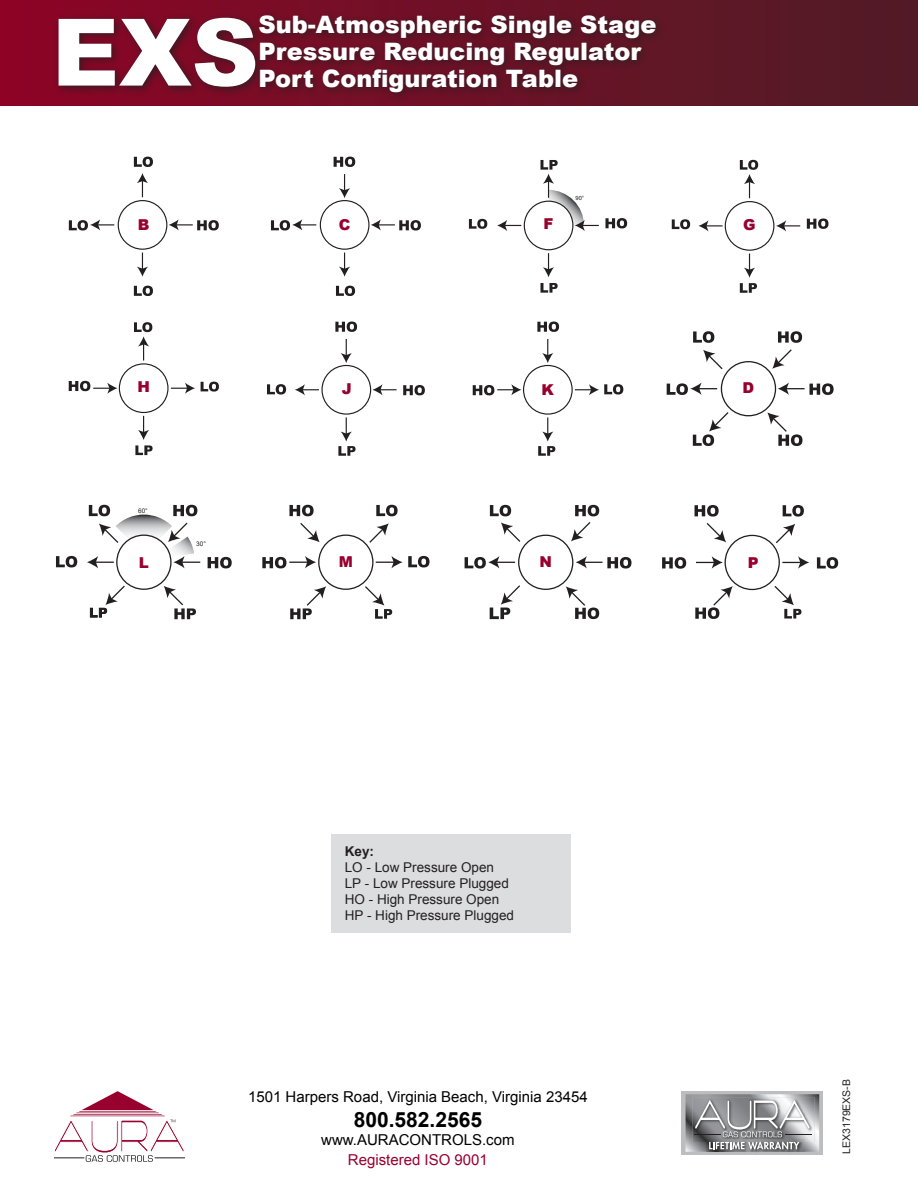
<style>
.page{position:relative;width:918px;height:1188px;background:#fff}
.page>*{position:absolute;margin:0;border:0;box-sizing:border-box;transform-origin:0 0}
.t1{font:900 93.15px "Arial";color:#fff}
.t2{font:900 24px "Arial";color:#fff}
.t3{font:700 21px "Arial";color:#000}
.t4{font:15px "Arial";color:#000}
.t5{font:15px "Arial";color:#98012d}
.t6{font:900 15px "Arial";color:#98012d}
.t7{font:13.5px "Arial";color:#231f20}
.t8{font:700 13.5px "Arial";color:#231f20}
.t9{font:10.5px "Arial";color:#231f20}
.t10{font:6.45px "Arial";color:#231f20}
.t11{font:5.7px "Arial";color:#231f20}
</style>
<div class="page">
<div style="left:0;top:0;width:918px;height:106px;background:linear-gradient(to right,#8d0426,#501c26)"></div>
<hr style="left:155px;top:1158px;width:30px;height:1px;background:#231f20">
<svg style="left:54px;top:1091px;width:130px;height:71px"></svg>
<div style="left:682px;top:1091px;width:141px;height:64px;background:#bcbdc0"></div>
<svg style="left:686px;top:1094px;width:133px;height:58px;background:#9c9da0"></svg>
<div style="left:53px;top:12px;width:213px;height:85px;background:#231f20;opacity:.75"></div>
<div style="left:255px;top:10px;width:411px;height:93px;background:#231f20;opacity:.75"></div>
<div style="left:331px;top:834px;width:239px;height:99px;background:#dcdddf"></div>
<svg style="left:497px;top:220px;width:24px;height:11px"></svg>
<div style="left:524px;top:201px;width:49px;height:49px;border:1px solid #231f20;border-radius:50%"></div>
<svg style="left:543px;top:253px;width:11px;height:24px"></svg>
<svg style="left:605px;top:218px;width:22px;height:10px"></svg>
<svg style="left:469px;top:219px;width:18px;height:10px"></svg>
<svg style="left:541px;top:160px;width:58px;height:71px"></svg>
<svg style="left:541px;top:283px;width:17px;height:10px"></svg>
<svg style="left:537px;top:322px;width:22px;height:10px"></svg>
<div style="left:523px;top:365px;width:50px;height:50px;border:1px solid #231f20;border-radius:50%"></div>
<svg style="left:542px;top:339px;width:11px;height:24px"></svg>
<svg style="left:575px;top:384px;width:48px;height:11px"></svg>
<svg style="left:473px;top:384px;width:48px;height:11px"></svg>
<svg style="left:538px;top:417px;width:17px;height:39px"></svg>
<svg style="left:490px;top:585px;width:30px;height:34px"></svg>
<svg style="left:501px;top:522px;width:20px;height:20px"></svg>
<svg style="left:465px;top:556px;width:50px;height:13px"></svg>
<svg style="left:576px;top:556px;width:56px;height:13px"></svg>
<svg style="left:571px;top:505px;width:28px;height:36px"></svg>
<svg style="left:566px;top:586px;width:33px;height:33px"></svg>
<div style="left:518px;top:535px;width:55px;height:55px;border:1px solid #231f20;border-radius:50%"></div>
<svg style="left:490px;top:505px;width:21px;height:11px"></svg>
<svg style="left:667px;top:383px;width:50px;height:12px"></svg>
<svg style="left:778px;top:383px;width:56px;height:12px"></svg>
<svg style="left:767px;top:412px;width:36px;height:34px"></svg>
<svg style="left:693px;top:412px;width:36px;height:34px"></svg>
<svg style="left:703px;top:350px;width:20px;height:20px"></svg>
<svg style="left:772px;top:331px;width:30px;height:38px"></svg>
<div style="left:721px;top:361px;width:55px;height:55px;border:1px solid #231f20;border-radius:50%"></div>
<svg style="left:693px;top:331px;width:21px;height:12px"></svg>
<svg style="left:776px;top:220px;width:24px;height:11px"></svg>
<svg style="left:699px;top:220px;width:24px;height:11px"></svg>
<svg style="left:807px;top:219px;width:21px;height:10px"></svg>
<div style="left:725px;top:201px;width:49px;height:50px;border:1px solid #231f20;border-radius:50%"></div>
<svg style="left:740px;top:254px;width:17px;height:39px"></svg>
<svg style="left:672px;top:219px;width:18px;height:10px"></svg>
<svg style="left:740px;top:160px;width:18px;height:38px"></svg>
<svg style="left:775px;top:524px;width:20px;height:20px"></svg>
<svg style="left:774px;top:586px;width:27px;height:33px"></svg>
<svg style="left:696px;top:556px;width:27px;height:13px"></svg>
<svg style="left:782px;top:556px;width:27px;height:13px"></svg>
<svg style="left:817px;top:557px;width:21px;height:12px"></svg>
<svg style="left:662px;top:557px;width:24px;height:12px"></svg>
<svg style="left:695px;top:586px;width:38px;height:33px"></svg>
<svg style="left:695px;top:505px;width:31px;height:37px"></svg>
<div style="left:725px;top:535px;width:55px;height:55px;border:1px solid #231f20;border-radius:50%"></div>
<svg style="left:783px;top:505px;width:21px;height:12px"></svg>
<svg style="left:365px;top:586px;width:27px;height:33px"></svg>
<svg style="left:369px;top:523px;width:20px;height:20px"></svg>
<svg style="left:376px;top:556px;width:54px;height:12px"></svg>
<svg style="left:262px;top:556px;width:54px;height:12px"></svg>
<svg style="left:289px;top:505px;width:31px;height:37px"></svg>
<div style="left:318px;top:535px;width:56px;height:55px;border:1px solid #231f20;border-radius:50%"></div>
<svg style="left:376px;top:505px;width:22px;height:11px"></svg>
<svg style="left:290px;top:586px;width:36px;height:33px"></svg>
<svg style="left:335px;top:322px;width:22px;height:10px"></svg>
<svg style="left:373px;top:384px;width:24px;height:11px"></svg>
<svg style="left:295px;top:384px;width:24px;height:11px"></svg>
<div style="left:321px;top:365px;width:50px;height:50px;border:1px solid #231f20;border-radius:50%"></div>
<svg style="left:341px;top:339px;width:11px;height:24px"></svg>
<svg style="left:267px;top:384px;width:19px;height:11px"></svg>
<svg style="left:403px;top:385px;width:22px;height:10px"></svg>
<svg style="left:338px;top:417px;width:18px;height:39px"></svg>
<div style="left:320px;top:200px;width:50px;height:50px;border:1px solid #231f20;border-radius:50%"></div>
<svg style="left:339px;top:253px;width:11px;height:24px"></svg>
<svg style="left:339px;top:174px;width:11px;height:24px"></svg>
<svg style="left:271px;top:219px;width:45px;height:12px"></svg>
<svg style="left:371px;top:219px;width:50px;height:12px"></svg>
<svg style="left:336px;top:286px;width:19px;height:10px"></svg>
<svg style="left:334px;top:157px;width:21px;height:10px"></svg>
<svg style="left:90px;top:585px;width:35px;height:32px"></svg>
<svg style="left:56px;top:556px;width:21px;height:11px"></svg>
<svg style="left:208px;top:557px;width:24px;height:11px"></svg>
<svg style="left:87px;top:505px;width:113px;height:63px"></svg>
<svg style="left:164px;top:586px;width:32px;height:33px"></svg>
<div style="left:118px;top:200px;width:49px;height:50px;border:1px solid #231f20;border-radius:50%"></div>
<svg style="left:137px;top:253px;width:11px;height:24px"></svg>
<svg style="left:137px;top:173px;width:11px;height:24px"></svg>
<svg style="left:69px;top:219px;width:45px;height:12px"></svg>
<svg style="left:169px;top:219px;width:50px;height:12px"></svg>
<svg style="left:134px;top:157px;width:19px;height:10px"></svg>
<svg style="left:134px;top:286px;width:19px;height:10px"></svg>
<svg style="left:171px;top:383px;width:24px;height:11px"></svg>
<svg style="left:69px;top:381px;width:48px;height:13px"></svg>
<div style="left:119px;top:363px;width:50px;height:50px;border:1px solid #231f20;border-radius:50%"></div>
<svg style="left:135px;top:416px;width:18px;height:39px"></svg>
<svg style="left:201px;top:382px;width:18px;height:10px"></svg>
<svg style="left:134px;top:322px;width:18px;height:39px"></svg>
<p class="t1" style="left:52px;top:-15px;width:208px">EXS</p>
<p class="t2" style="left:259px;top:7px;width:399px">Sub-Atmospheric Single Stage</p>
<p class="t2" style="left:259px;top:34px;width:384px">Pressure Reducing Regulator</p>
<p class="t2" style="left:259px;top:61px;width:321px">Port Configuration Table</p>
<p class="t11" style="left:576px;top:194px;width:10px">90°</p>
<p class="t6" style="left:138px;top:213px;width:13px">B</p>
<p class="t6" style="left:339px;top:213px;width:13px">C</p>
<p class="t6" style="left:544px;top:213px;width:12px">F</p>
<p class="t6" style="left:743px;top:214px;width:14px">G</p>
<p class="t6" style="left:137px;top:376px;width:14px">H</p>
<p class="t6" style="left:342px;top:378px;width:12px">J</p>
<p class="t6" style="left:542px;top:378px;width:14px">K</p>
<p class="t6" style="left:743px;top:377px;width:13px">D</p>
<p class="t10" style="left:138px;top:506px;width:11px">60°</p>
<p class="t10" style="left:196px;top:540px;width:11px">30°</p>
<p class="t6" style="left:139px;top:552px;width:12px">L</p>
<p class="t6" style="left:540px;top:551px;width:14px">N</p>
<p class="t6" style="left:339px;top:551px;width:16px">M</p>
<p class="t6" style="left:748px;top:552px;width:12px">P</p>
<p class="t8" style="left:345px;top:842px;width:31px">Key:</p>
<p class="t7" style="left:345px;top:858px;width:151px">LO - Low Pressure Open</p>
<p class="t7" style="left:345px;top:874px;width:166px">LP - Low Pressure Plugged</p>
<p class="t7" style="left:345px;top:891px;width:156px">HO - High Pressure Open</p>
<p class="t7" style="left:345px;top:907px;width:171px">HP - High Pressure Plugged</p>
<p class="t4" style="left:248px;top:1087px;width:341px">1501 Harpers Road, Virginia Beach, Virginia 23454</p>
<p class="t3" style="left:354px;top:1106px;width:130px">800.582.2565</p>
<p class="t4" style="left:321px;top:1130px;width:195px">www.AURACONTROLS.com</p>
<p class="t5" style="left:348px;top:1150px;width:142px">Registered ISO 9001</p>
<p class="t9" style="left:839px;top:1154px;width:76px;rotate:-90deg">LEX3179EXS-B</p>
</div>
